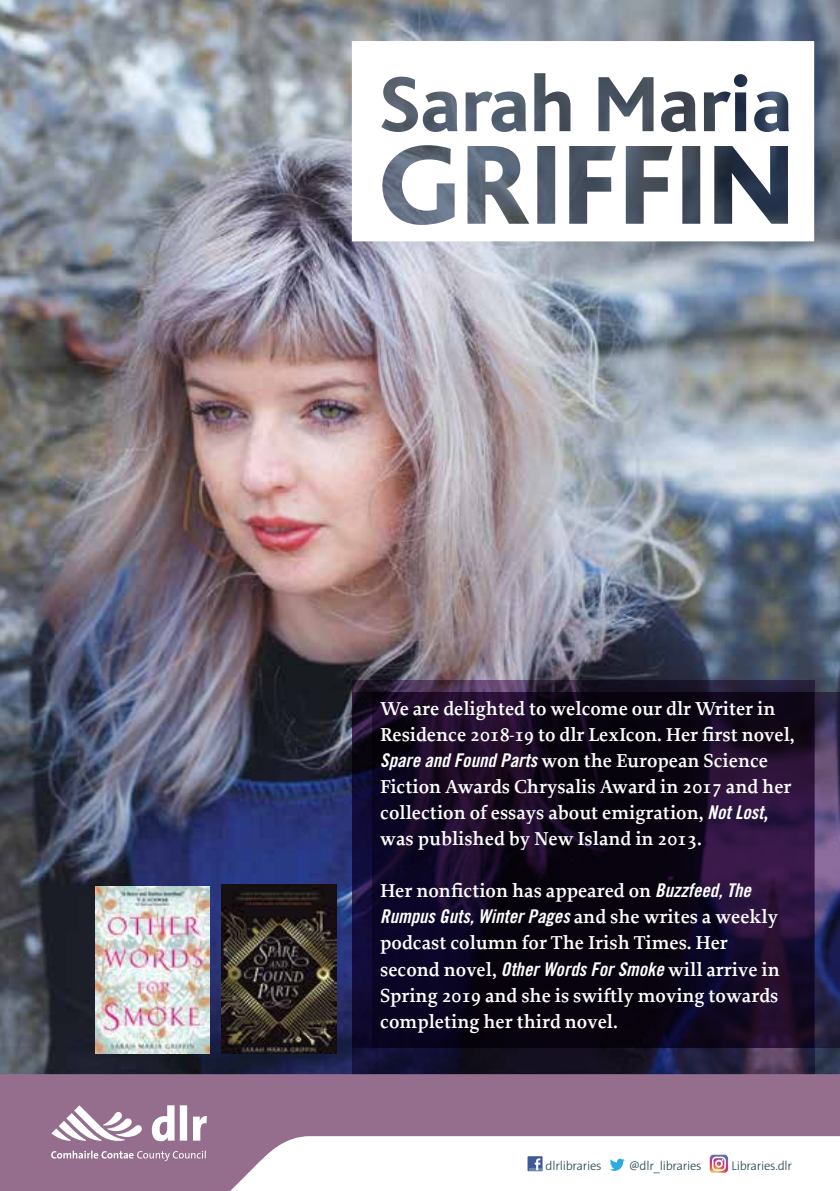
<style>
.page{position:relative;width:840px;height:1191px;background:#fff}
.page>*{position:absolute;margin:0;border:0;box-sizing:border-box;transform-origin:0 0}
.t1{font:600 19.6px/26px "Proforma";color:#fff}
.t2{font:19px "Trade Gothic Bold Cond Twenty Obl";color:#fff}
.t3{font:300 12.6px "The Sans";letter-spacing:-.02em;color:#234250}
.s1{font-family:"Trade Gothic Bold Cond Twenty Obl";font-weight:400;font-size:19px}
.s2{font-family:"The Sans Semi Bold Caps";font-weight:400;font-size:20.4px}
.s3{font-family:"Proforma";font-weight:600;font-size:19.6px}
</style>
<div class="page">
<img style="left:0;top:0;width:839px;height:1074px">
<svg style="left:813px;top:692px;width:26px;height:355px;background:#453a65"></svg>
<svg style="left:351px;top:680px;width:462px;height:394px;background:#140a22"></svg>
<img style="left:221px;top:884px;width:116px;height:169px">
<img style="left:96px;top:886px;width:114px;height:167px">
<svg style="left:351px;top:41px;width:462px;height:200px"></svg>
<svg style="left:0;top:1074px;width:839px;height:117px;fill:#956e8e"></svg>
<svg style="left:51px;top:1105px;width:156px;height:56px"></svg>
<p class="t1" style="left:380px;top:695px;width:416px">We are delighted to welcome our dlr Writer in Residence 2018-19 to dlr LexIcon. Her first novel, <span class="s1">Spare and Found Parts</span> won the European Science Fiction Awards Chrysalis Award in 2017 and her collection of essays about emigration, <span class="s1">Not Lost</span><span class="s2">, </span>was published by New Island in 2013.</p>
<p class="t1" style="left:380px;top:878px;width:372px">Her nonfiction has appeared on <span class="s1">Buzzfeed, The</span></p>
<p class="t2" style="left:380px;top:905px;width:399px">Rumpus Guts, Winter Pages <span class="s3">and she writes a weekly</span></p>
<p class="t1" style="left:380px;top:930px;width:401px">podcast column for The Irish Times. Her second novel, <span class="s1">Other Words For Smoke</span> will arrive in Spring 2019 and she is swiftly moving towards completing her third novel.</p>
<p class="t3" style="left:545px;top:1154px;width:57px">dlrlibraries</p>
<p class="t3" style="left:628px;top:1154px;width:74px">@dlr_libraries</p>
<p class="t3" style="left:731px;top:1154px;width:62px">Libraries.dlr</p>
</div>
